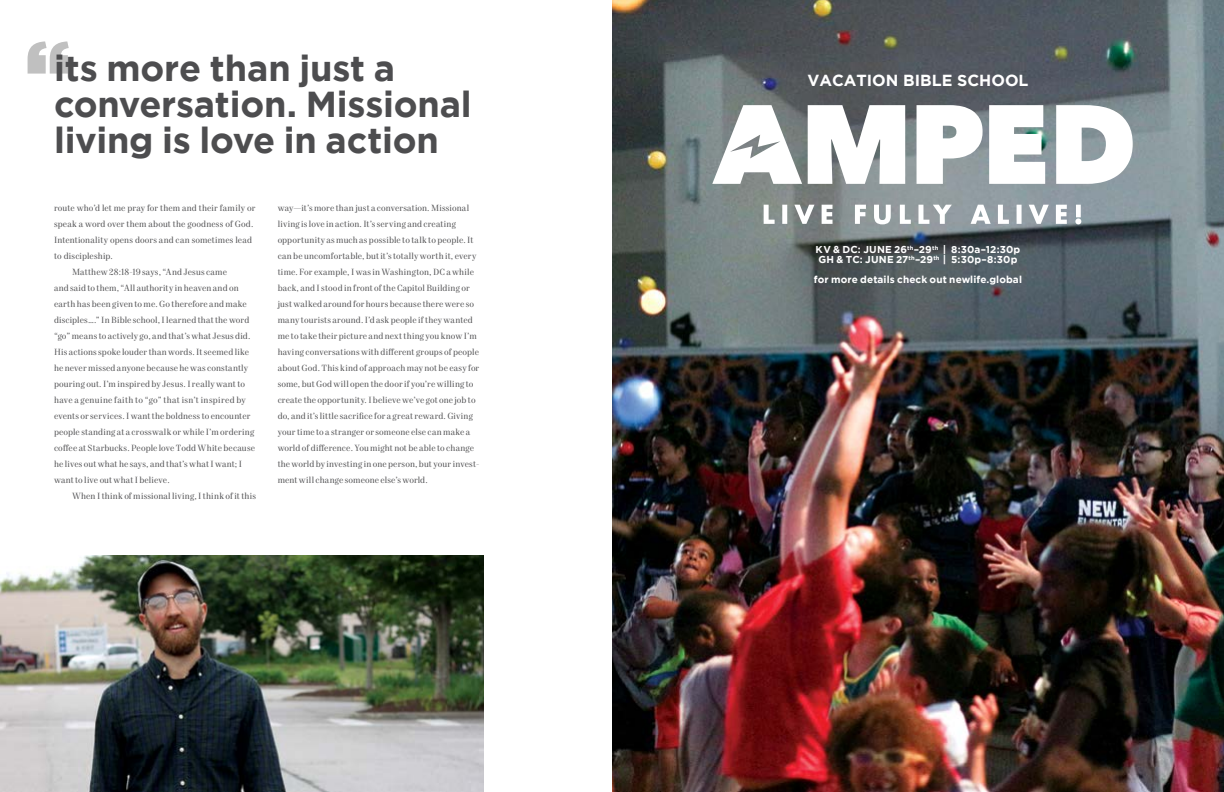
<style>
.page{position:relative;width:1224px;height:792px;background:#fff}
.page>*{position:absolute;margin:0;border:0;box-sizing:border-box;transform-origin:0 0}
.t1{font:900 80px "Gotham";color:#000}
.t2{font:700 36px/36px "Gotham";letter-spacing:-.005em;color:#4d4d4f}
.t3{font:700 16px "Gotham";color:#fff}
.t4{font:700 10px/10px "Gotham";letter-spacing:.01em;color:#fff}
.t5{font:9px/16px "Mort Modern 08";letter-spacing:.01em;color:#4d4d4f}
.t6{font:9px "Mort Modern 08";letter-spacing:.03em;color:#4d4d4f}
</style>
<div class="page">
<img style="left:612px;top:0;width:612px;height:792px">
<svg style="left:712px;top:105px;width:421px;height:119px"></svg>
<img style="left:0;top:555px;width:483px;height:237px">
<h1 class="t1" style="left:26px;top:12px;width:46px">“</h1>
<h2 class="t2" style="left:54px;top:53px;width:419px">its more than just a conversation. Missional living is love in action</h2>
<p class="t5" style="left:54px;top:200px;width:203px">route who’d let me pray for them and their family or</p>
<p class="t5" style="left:54px;top:216px;width:201px">speak a word over them about the goodness of God.</p>
<p class="t5" style="left:54px;top:232px;width:200px">Intentionality opens doors and can sometimes lead</p>
<p class="t5" style="left:54px;top:248px;width:60px">to discipleship.</p>
<p class="t5" style="left:72px;top:264px;width:157px">Matthew 28:18-19 says, “And Jesus came</p>
<p class="t5" style="left:54px;top:280px;width:186px">and said to them, “All authority in heaven and on</p>
<p class="t5" style="left:54px;top:296px;width:194px">earth has been given to me. Go therefore and make</p>
<p class="t5" style="left:54px;top:312px;width:197px">disciples….” In Bible school, I learned that the word</p>
<p class="t5" style="left:54px;top:328px;width:198px">“go” means to actively go, and that’s what Jesus did.</p>
<p class="t5" style="left:54px;top:344px;width:197px">His actions spoke louder than words. It seemed like</p>
<p class="t5" style="left:54px;top:360px;width:196px">he never missed anyone because he was constantly</p>
<p class="t5" style="left:54px;top:376px;width:193px">pouring out. I’m inspired by Jesus. I really want to</p>
<p class="t6" style="left:54px;top:394px;width:193px">have a genuine faith to “go” that isn’t inspired by</p>
<p class="t5" style="left:54px;top:408px;width:198px">events or services. I want the boldness to encounter</p>
<p class="t5" style="left:54px;top:424px;width:202px">people standing at a crosswalk or while I’m ordering</p>
<p class="t5" style="left:54px;top:440px;width:203px">coffee at Starbucks. People love Todd White because</p>
<p class="t5" style="left:54px;top:456px;width:190px">he lives out what he says, and that’s what I want; I</p>
<p class="t5" style="left:54px;top:472px;width:117px">want to live out what I believe.</p>
<p class="t5" style="left:72px;top:488px;width:186px">When I think of missional living, I think of it this</p>
<p class="t5" style="left:278px;top:200px;width:203px">way—it’s more than just a conversation. Missional living is love in action. It’s serving and creating opportunity as much as possible to talk to people. It can be uncomfortable, but it’s totally worth it, every time. For example, I was in Washington, DC a while back, and I stood in front of the Capitol Building or just walked around for hours because there were so many tourists around. I’d ask people if they wanted me to take their picture and next thing you know I’m having conversations with different groups of people about God. This kind of approach may not be easy for some, but God will open the door if you’re willing to create the opportunity. I believe we’ve got one job to do, and it’s little sacrifice for a great reward. Giving your time to a stranger or someone else can make a world of difference. You might not be able to change the world by investing in one person, but your invest&shy;ment will change someone else’s world.</p>
<h3 class="t3" style="left:807px;top:72px;width:223px">VACATION BIBLE SCHOOL</h3>
<p class="t4" style="left:816px;top:245px;width:206px">KV &amp; DC: JUNE 26<sup>th</sup>–29<sup>th</sup> | 8:30a–12:30p<br>GH &amp; TC: JUNE 27<sup>th</sup>–29<sup>th</sup> | 5:30p–8:30p</p>
<p class="t4" style="left:814px;top:275px;width:210px">for more details check out newlife.global</p>
</div>
